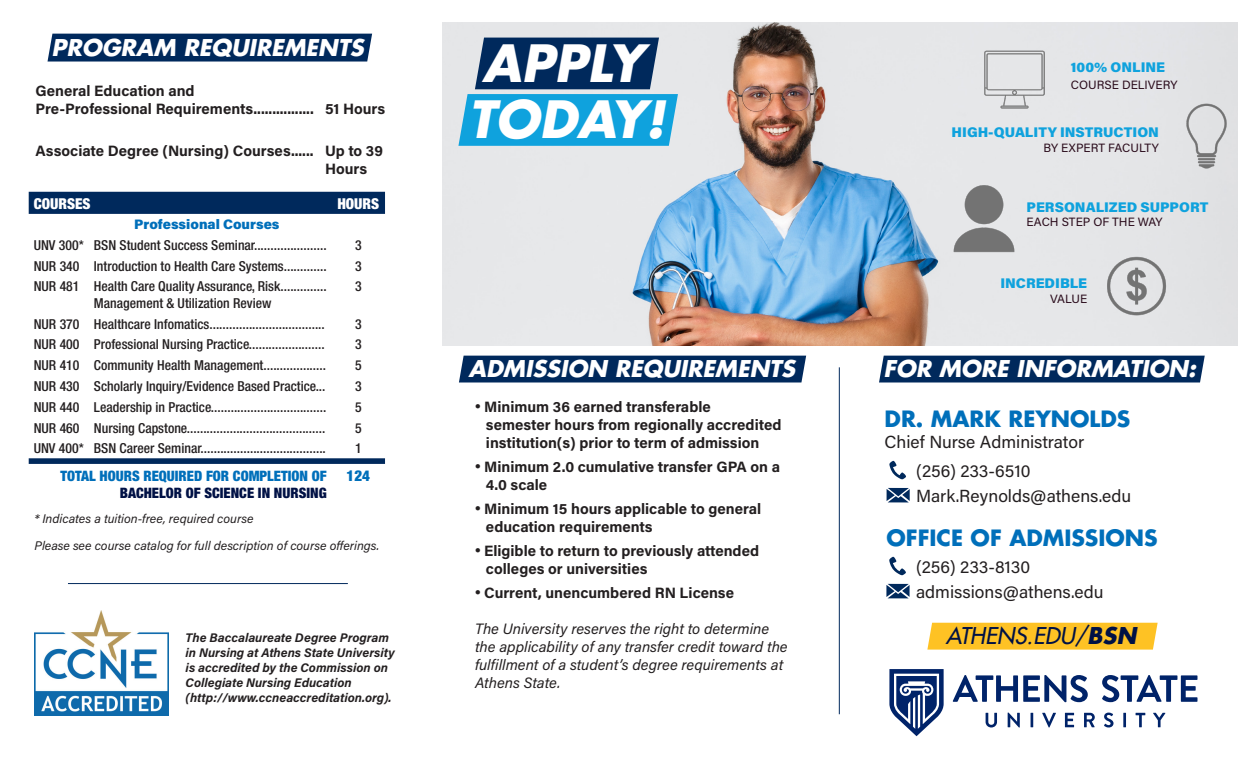
<style>
.page{position:relative;width:1260px;height:765px;background:#fff}
.page>*{position:absolute;margin:0;border:0;box-sizing:border-box;transform-origin:0 0}
.t1{font:italic 700 50px "Futura LT";color:#fff}
.t2{font:italic 700 22.5px "Futura LT";color:#fff}
.t3{font:italic 22.5px "Futura LT";color:#001145}
.t4{font:700 21.88px "Futura LT";color:#006fba}
.t5{font:17.5px "Acumin Pro";color:#231f20}
.t6{font:700 15px/18px "Acumin Pro";color:#231f20}
.t7{font:italic 15px/18px "Acumin Pro";color:#231f20}
.t8{font:900 condensed 15px "Helvetica Neue";color:#fff}
.t9{font:900 condensed 15px "Helvetica Neue";color:#006fba}
.t10{font:900 condensed 14.38px "Helvetica Neue";color:#006fba}
.t11{font:900 condensed 14.38px "Helvetica Neue";color:#001145}
.t12{font:14px "Acumin Variable Concept";color:#0fa2dd}
.t13{font:500 condensed 13.75px/16.5px "Helvetica Neue";color:#231f20}
.t14{font:13.75px "Acumin Variable Concept";color:#006fba}
.t15{font:italic 700 12.5px/15px "Acumin Pro";color:#231f20}
.t16{font:italic 12.5px "Acumin Pro";color:#231f20}
.t17{font:12px "Acumin Pro";color:#2a0b1b}
.s1{font-weight:700}
</style>
<div class="page">
<img style="left:443px;top:22px;width:795px;height:324px">
<div style="left:48px;top:34px;width:324px;height:28px;background:#00295c"></div>
<div style="left:879px;top:356px;width:326px;height:26px;background:#00295c"></div>
<svg style="left:887px;top:488px;width:23px;height:14px"></svg>
<svg style="left:889px;top:461px;width:17px;height:18px"></svg>
<svg style="left:886px;top:584px;width:24px;height:14px"></svg>
<svg style="left:889px;top:557px;width:17px;height:18px"></svg>
<img style="left:973px;top:38px;width:83px;height:83px">
<img style="left:1165px;top:94px;width:73px;height:84px">
<img style="left:942px;top:177px;width:84px;height:83px">
<img style="left:1094px;top:244px;width:84px;height:84px">
<div style="left:927px;top:623px;width:231px;height:27px;background:#fec224"></div>
<div style="left:459px;top:356px;width:347px;height:26px;background:#00295c"></div>
<hr style="left:839px;top:367px;width:1px;height:347px;background:#00295c">
<div style="left:29px;top:192px;width:356px;height:22px;background:#00295c"></div>
<svg style="left:29px;top:458px;width:356px;height:6px;background:#0f3565"></svg>
<svg style="left:458px;top:38px;width:220px;height:108px;background:#2c7fae"></svg>
<svg style="left:953px;top:675px;width:135px;height:27px"></svg>
<svg style="left:1102px;top:675px;width:96px;height:27px"></svg>
<svg style="left:986px;top:713px;width:11px;height:15px"></svg>
<svg style="left:1008px;top:713px;width:12px;height:15px"></svg>
<svg style="left:1031px;top:713px;width:2px;height:14px"></svg>
<svg style="left:1042px;top:713px;width:14px;height:15px"></svg>
<svg style="left:1065px;top:713px;width:9px;height:14px"></svg>
<svg style="left:1084px;top:713px;width:11px;height:14px"></svg>
<svg style="left:1104px;top:713px;width:10px;height:15px"></svg>
<hr style="left:1123px;top:713px;width:3px;height:14px;background:#002369">
<svg style="left:1136px;top:713px;width:9px;height:14px"></svg>
<svg style="left:1153px;top:713px;width:12px;height:14px"></svg>
<svg style="left:889px;top:669px;width:55px;height:67px"></svg>
<hr style="left:68px;top:583px;width:280px;height:1px;background:#00295c">
<img style="left:34px;top:610px;width:135px;height:105px">
<p class="t2" style="left:52px;top:32px;width:319px">PROGRAM REQUIREMENTS</p>
<p class="t6" style="left:36px;top:81px;width:280px">General Education and<br>Pre-Professional Requirements................</p>
<p class="t6" style="left:325px;top:99px;width:62px">51 Hours</p>
<p class="t6" style="left:36px;top:141px;width:279px">Associate Degree (Nursing) Courses......</p>
<p class="t6" style="left:325px;top:141px;width:59px">Up to 39<br>Hours</p>
<p class="t8" style="left:34px;top:194px;width:58px">COURSES</p>
<p class="t8" style="left:337px;top:194px;width:43px">HOURS</p>
<p class="t14" style="left:134px;top:215px;width:147px">Professional Courses</p>
<p class="t13" style="left:34px;top:236px;width:52px">UNV 300*</p>
<p class="t13" style="left:94px;top:236px;width:234px">BSN Student Success Seminar......................</p>
<p class="t13" style="left:355px;top:236px;width:8px">3</p>
<p class="t13" style="left:34px;top:257px;width:47px">NUR 340</p>
<p class="t13" style="left:94px;top:257px;width:234px">Introduction to Health Care Systems.............</p>
<p class="t13" style="left:355px;top:257px;width:8px">3</p>
<p class="t13" style="left:34px;top:278px;width:47px">NUR 481</p>
<p class="t13" style="left:94px;top:278px;width:234px">Health Care Quality Assurance, Risk..............<br>Management &amp; Utilization Review</p>
<p class="t13" style="left:355px;top:278px;width:8px">3</p>
<p class="t13" style="left:34px;top:315px;width:47px">NUR 370</p>
<p class="t13" style="left:94px;top:315px;width:232px">Healthcare Infomatics...................................</p>
<p class="t13" style="left:355px;top:315px;width:8px">3</p>
<p class="t13" style="left:34px;top:336px;width:47px">NUR 400</p>
<p class="t13" style="left:94px;top:336px;width:232px">Professional Nursing Practice.......................</p>
<p class="t13" style="left:355px;top:336px;width:8px">3</p>
<p class="t13" style="left:34px;top:357px;width:47px">NUR 410</p>
<p class="t13" style="left:94px;top:357px;width:234px">Community Health Management...................</p>
<p class="t13" style="left:355px;top:357px;width:8px">5</p>
<p class="t13" style="left:34px;top:378px;width:47px">NUR 430</p>
<p class="t13" style="left:94px;top:378px;width:233px">Scholarly Inquiry/Evidence Based Practice...</p>
<p class="t13" style="left:355px;top:378px;width:8px">3</p>
<p class="t13" style="left:34px;top:398px;width:47px">NUR 440</p>
<p class="t13" style="left:94px;top:398px;width:234px">Leadership in Practice...................................</p>
<p class="t13" style="left:355px;top:398px;width:8px">5</p>
<p class="t13" style="left:34px;top:419px;width:47px">NUR 460</p>
<p class="t13" style="left:94px;top:419px;width:233px">Nursing Capstone..........................................</p>
<p class="t13" style="left:355px;top:419px;width:8px">5</p>
<p class="t13" style="left:34px;top:440px;width:52px">UNV 400*</p>
<p class="t13" style="left:94px;top:440px;width:234px">BSN Career Seminar......................................</p>
<p class="t13" style="left:355px;top:440px;width:8px">1</p>
<p class="t10" style="left:61px;top:467px;width:267px">TOTAL HOURS REQUIRED FOR COMPLETION OF</p>
<p class="t11" style="left:120px;top:484px;width:208px">BACHELOR OF SCIENCE IN NURSING</p>
<p class="t9" style="left:347px;top:466px;width:25px">124</p>
<p class="t16" style="left:34px;top:510px;width:221px">* Indicates a tuition-free, required course</p>
<p class="t16" style="left:34px;top:537px;width:347px">Please see course catalog for full description of course offerings.</p>
<p class="t15" style="left:186px;top:629px;width:211px">The Baccalaureate Degree Program in Nursing at Athens State University is accredited by the Commission on Collegiate Nursing Education (http://www.ccneaccreditation.org).</p>
<p class="t1" style="left:482px;top:30px;width:174px">APPLY</p>
<p class="t1" style="left:468px;top:86px;width:210px">TODAY!</p>
<p class="t2" style="left:468px;top:353px;width:333px">ADMISSION REQUIREMENTS</p>
<p class="t6" style="left:486px;top:397px;width:297px;text-indent:-11px">● Minimum 36 earned transferable<br>semester hours from regionally accredited institution(s) prior to term of admission</p>
<p class="t6" style="left:486px;top:457px;width:296px;text-indent:-11px">● Minimum 2.0 cumulative transfer GPA on a<br>4.0 scale</p>
<p class="t6" style="left:486px;top:499px;width:277px;text-indent:-11px">● Minimum 15 hours applicable to general education requirements</p>
<p class="t6" style="left:486px;top:541px;width:275px;text-indent:-11px">● Eligible to return to previously attended colleges or universities</p>
<p class="t6" style="left:475px;top:583px;width:261px">● Current, unencumbered RN License</p>
<p class="t7" style="left:475px;top:619px;width:314px">The University reserves the right to determine the applicability of any transfer credit toward the fulfillment of a student’s degree requirements at Athens State.</p>
<p class="t12" style="left:1071px;top:58px;width:96px">100% ONLINE</p>
<p class="t17" style="left:1071px;top:77px;width:108px">COURSE DELIVERY</p>
<p class="t12" style="left:952px;top:123px;width:209px">HIGH-QUALITY INSTRUCTION</p>
<p class="t17" style="left:1043px;top:139px;width:117px">BY EXPERT FACULTY</p>
<p class="t12" style="left:1027px;top:197px;width:184px">PERSONALIZED SUPPORT</p>
<p class="t17" style="left:1027px;top:213px;width:137px">EACH STEP OF THE WAY</p>
<p class="t12" style="left:1000px;top:274px;width:88px">INCREDIBLE</p>
<p class="t17" style="left:1050px;top:290px;width:39px">VALUE</p>
<p class="t2" style="left:884px;top:353px;width:319px">FOR MORE INFORMATION:</p>
<p class="t4" style="left:885px;top:405px;width:247px">DR. MARK REYNOLDS</p>
<p class="t5" style="left:885px;top:430px;width:201px">Chief Nurse Administrator</p>
<p class="t5" style="left:916px;top:458px;width:116px">(256) 233-6510</p>
<p class="t5" style="left:916px;top:484px;width:217px">Mark.Reynolds@athens.edu</p>
<p class="t4" style="left:886px;top:524px;width:273px">OFFICE OF ADMISSIONS</p>
<p class="t5" style="left:916px;top:580px;width:189px">admissions@athens.edu</p>
<p class="t5" style="left:916px;top:554px;width:116px">(256) 233-8130</p>
<p class="t3" style="left:946px;top:621px;width:197px">ATHENS.EDU/<span class="s1">BSN</span></p>
</div>
